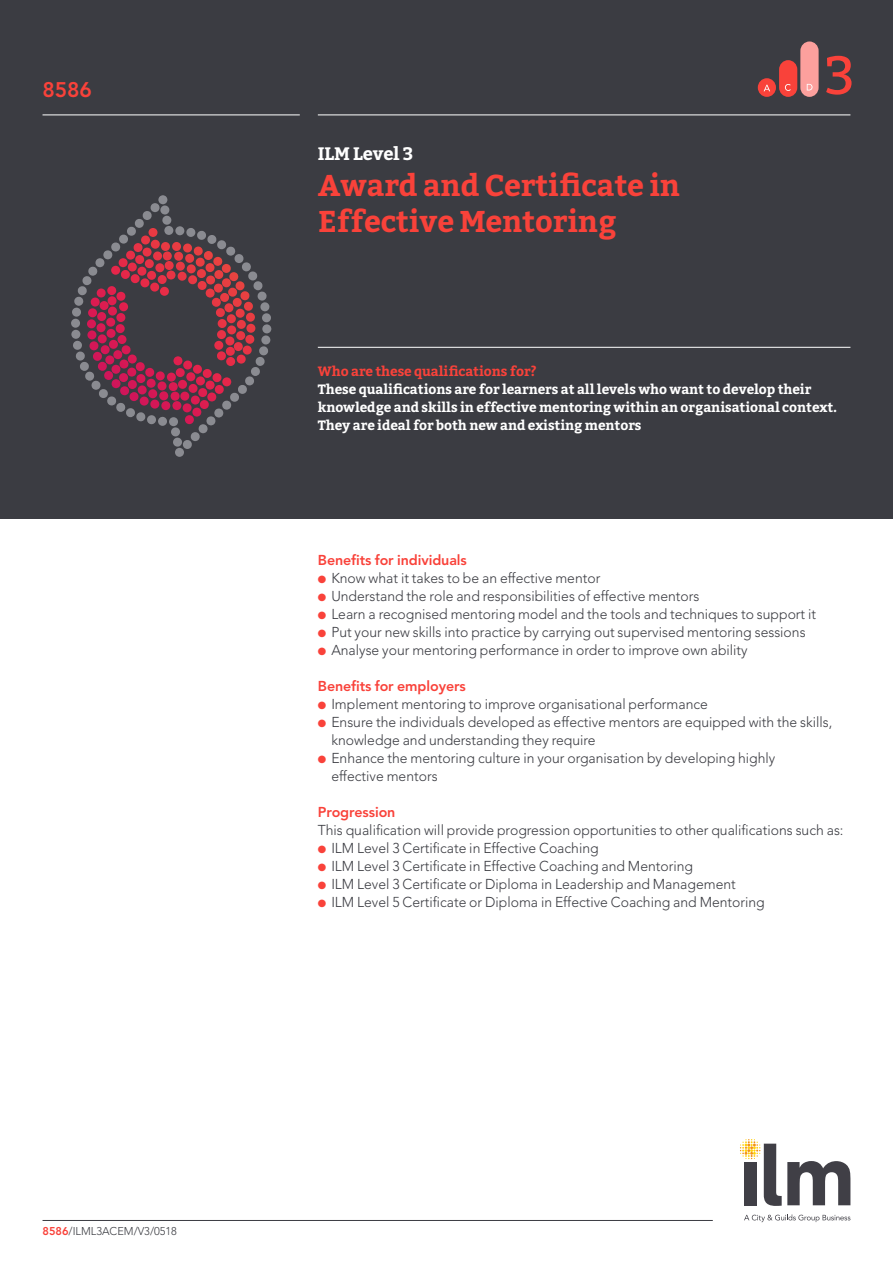
<style>
.page{position:relative;width:893px;height:1263px;background:#fff}
.page>*{position:absolute;margin:0;border:0;box-sizing:border-box;transform-origin:0 0}
.t1{font:54px "Bitter";color:#f9423a}
.t2{font:700 30px/36px "Bitter";letter-spacing:-.005em;color:#f9423a}
.t3{font:800 21px "Avenir";color:#f9423a}
.t4{font:700 18px "Bitter";letter-spacing:-.005em;color:#fff}
.t5{font:300 14.25px/18px "Avenir";color:#3b3c42}
.t6{font:800 14.25px "Avenir";letter-spacing:-.005em;color:#f9423a}
.t7{font:700 13.5px/18px "Bitter";letter-spacing:-.005em;color:#fff}
.t8{font:700 13.5px "Bitter";letter-spacing:-.005em;color:#f9423a}
.t9{font:300 11.25px "Avenir";color:#3b3c42}
.s1{font-weight:800;color:#f9423a}
.s2{color:#f9423a}
</style>
<div class="page">
<div style="left:0;top:0;width:893px;height:519px;background:#3b3c42"></div>
<div style="left:758px;top:78px;width:18px;height:19px;background:#f9423a;border-radius:50%"></div>
<div style="left:779px;top:60px;width:18px;height:37px;background:#f9423a;border-radius:9px"></div>
<div style="left:800px;top:41px;width:19px;height:56px;background:#fca09d;border-radius:9px"></div>
<svg style="left:764px;top:85px;width:6px;height:6px"></svg>
<svg style="left:785px;top:84px;width:6px;height:7px"></svg>
<svg style="left:807px;top:84px;width:5px;height:6px"></svg>
<hr style="left:318px;top:347px;width:532px;height:1px;background:#fff">
<hr style="left:43px;top:1220px;width:670px;height:1px;background:#3b3c42">
<hr style="left:318px;top:115px;width:532px;height:1px;background:#fff">
<hr style="left:43px;top:115px;width:257px;height:1px;background:#fff">
<svg style="left:71px;top:195px;width:200px;height:262px"></svg>
<svg style="left:740px;top:1139px;width:110px;height:67px"></svg>
<svg style="left:744px;top:1214px;width:106px;height:8px"></svg>
<h3 class="t3" style="left:43px;top:77px;width:51px">8586</h3>
<p class="t9" style="left:43px;top:1225px;width:136px"><span class="s1">8586</span>/ILML3ACEM/V3/0518</p>
<p class="t4" style="left:318px;top:142px;width:97px">ILM Level 3</p>
<h2 class="t2" style="left:318px;top:167px;width:364px">Award and Certificate in<br>Effective Mentoring</h2>
<h1 class="t1" style="left:825px;top:44px;width:31px">3</h1>
<p class="t8" style="left:318px;top:363px;width:220px">Who are these qualifications for?</p>
<p class="t7" style="left:318px;top:380px;width:521px">These qualifications are for learners at all levels who want to develop their knowledge and skills in effective mentoring within an organisational context.<br>They are ideal for both new and existing mentors</p>
<p class="t6" style="left:318px;top:551px;width:151px">Benefits for individuals</p>
<p class="t5" style="left:318px;top:569px;width:284px"><span class="s2">●</span> Know what it takes to be an effective mentor</p>
<p class="t5" style="left:318px;top:587px;width:383px"><span class="s2">●</span> Understand the role and responsibilities of effective mentors</p>
<p class="t5" style="left:318px;top:605px;width:500px"><span class="s2">●</span> Learn a recognised mentoring model and the tools and techniques to support it</p>
<p class="t5" style="left:318px;top:623px;width:489px"><span class="s2">●</span> Put your new skills into practice by carrying out supervised mentoring sessions</p>
<p class="t5" style="left:318px;top:641px;width:431px"><span class="s2">●</span> Analyse your mentoring performance in order to improve own ability</p>
<p class="t6" style="left:318px;top:677px;width:150px">Benefits for employers</p>
<p class="t5" style="left:318px;top:695px;width:392px"><span class="s2">●</span> Implement mentoring to improve organisational performance</p>
<p class="t5" style="left:331px;top:713px;width:503px;text-indent:-13px"><span class="s2">●</span> Ensure the individuals developed as effective mentors are equipped with the skills, knowledge and understanding they require</p>
<p class="t5" style="left:331px;top:749px;width:445px;text-indent:-13px"><span class="s2">●</span> Enhance the mentoring culture in your organisation by developing highly effective mentors</p>
<p class="t6" style="left:318px;top:803px;width:79px">Progression</p>
<p class="t5" style="left:318px;top:821px;width:527px">This qualification will provide progression opportunities to other qualifications such as:</p>
<p class="t5" style="left:318px;top:839px;width:282px"><span class="s2">●</span> ILM Level 3 Certificate in Effective Coaching</p>
<p class="t5" style="left:318px;top:857px;width:377px"><span class="s2">●</span> ILM Level 3 Certificate in Effective Coaching and Mentoring</p>
<p class="t5" style="left:318px;top:875px;width:419px"><span class="s2">●</span> ILM Level 3 Certificate or Diploma in Leadership and Management</p>
<p class="t5" style="left:318px;top:893px;width:448px"><span class="s2">●</span> ILM Level 5 Certificate or Diploma in Effective Coaching and Mentoring</p>
</div>
